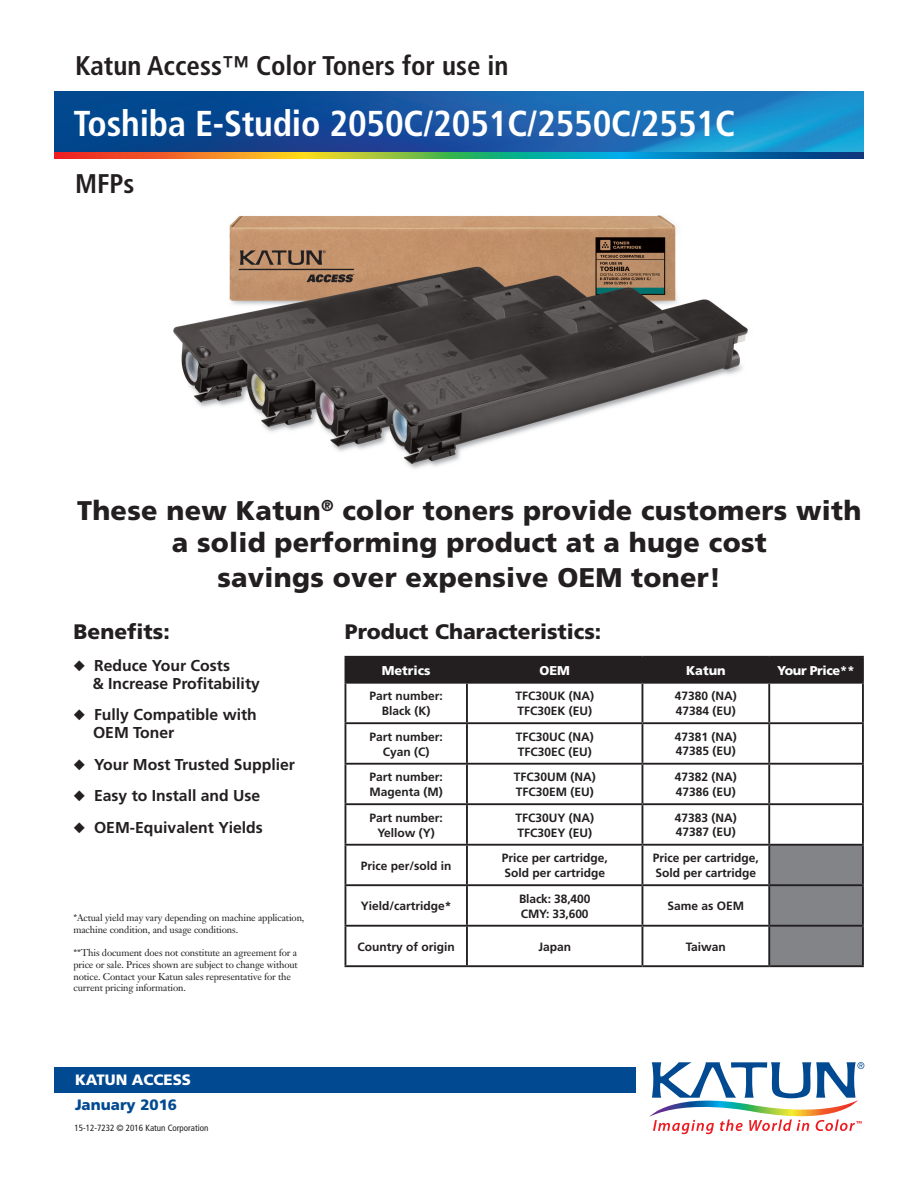
<style>
.page{position:relative;width:918px;height:1188px;background:#fff}
.page>*{position:absolute;margin:0;border:0;box-sizing:border-box;transform-origin:0 0}
.t1{font:700 condensed 36px "Frutiger";letter-spacing:-.005em;color:#fff}
.t2{font:900 27px/33.3px "Frutiger";letter-spacing:.01em;color:#231f20;text-align:center}
.t3{font:700 condensed 27px "Frutiger";color:#231f20}
.t4{font:900 21px "Frutiger";color:#231f20}
.t5{font:700 15.75px/18px "Frutiger";color:#231f20}
.t6{font:900 15px "Frutiger";color:#fff}
.t7{font:900 15px "Frutiger";color:#014990}
.t8{font:900 12.75px "Frutiger";color:#fff}
.t9{font:900 12.75px "Frutiger";letter-spacing:-.03em;color:#fff}
.t10{font:700 12px/15px "Frutiger";color:#231f20;text-align:center}
.t11{font:9.75px/11.7px "Janson Text";letter-spacing:-.015em;color:#231f20}
.t12{font:condensed 9px "Frutiger";color:#231f20}
</style>
<div class="page">
<div style="left:54px;top:1067px;width:582px;height:25px;background:#014990"></div>
<img style="left:54px;top:152px;width:810px;height:6px">
<img style="left:54px;top:91px;width:810px;height:61px">
<svg style="left:649px;top:1062px;width:215px;height:72px"></svg>
<div style="left:770px;top:846px;width:92px;height:119px;background:#828487"></div>
<hr style="left:345px;top:656px;width:122px;height:2px;background:#231f20">
<hr style="left:467px;top:656px;width:175px;height:2px;background:#231f20">
<hr style="left:642px;top:656px;width:127px;height:2px;background:#231f20">
<div style="left:345px;top:657px;width:517px;height:25px;background:#231f20"></div>
<hr style="left:769px;top:656px;width:95px;height:2px;background:#231f20">
<hr style="left:768px;top:658px;width:2px;height:24px;background:#231f20">
<hr style="left:862px;top:658px;width:2px;height:24px;background:#231f20">
<hr style="left:345px;top:682px;width:122px;height:2px;background:#231f20">
<hr style="left:345px;top:684px;width:1px;height:38px;background:#231f20">
<hr style="left:467px;top:682px;width:175px;height:2px;background:#231f20">
<hr style="left:466px;top:684px;width:2px;height:38px;background:#231f20">
<hr style="left:642px;top:682px;width:127px;height:2px;background:#231f20">
<hr style="left:642px;top:684px;width:1px;height:38px;background:#231f20">
<hr style="left:769px;top:682px;width:95px;height:2px;background:#231f20">
<hr style="left:768px;top:684px;width:2px;height:38px;background:#231f20">
<hr style="left:862px;top:684px;width:2px;height:38px;background:#231f20">
<hr style="left:345px;top:722px;width:122px;height:2px;background:#231f20">
<hr style="left:345px;top:724px;width:1px;height:39px;background:#231f20">
<hr style="left:467px;top:722px;width:175px;height:2px;background:#231f20">
<hr style="left:466px;top:724px;width:2px;height:39px;background:#231f20">
<hr style="left:642px;top:722px;width:127px;height:2px;background:#231f20">
<hr style="left:642px;top:724px;width:1px;height:39px;background:#231f20">
<hr style="left:769px;top:722px;width:95px;height:2px;background:#231f20">
<hr style="left:768px;top:724px;width:2px;height:39px;background:#231f20">
<hr style="left:862px;top:724px;width:2px;height:39px;background:#231f20">
<hr style="left:345px;top:763px;width:122px;height:2px;background:#231f20">
<hr style="left:345px;top:765px;width:1px;height:38px;background:#231f20">
<hr style="left:467px;top:763px;width:175px;height:2px;background:#231f20">
<hr style="left:466px;top:765px;width:2px;height:38px;background:#231f20">
<hr style="left:642px;top:763px;width:127px;height:2px;background:#231f20">
<hr style="left:642px;top:765px;width:1px;height:38px;background:#231f20">
<hr style="left:769px;top:763px;width:95px;height:2px;background:#231f20">
<hr style="left:768px;top:765px;width:2px;height:38px;background:#231f20">
<hr style="left:862px;top:765px;width:2px;height:38px;background:#231f20">
<hr style="left:345px;top:803px;width:122px;height:2px;background:#231f20">
<hr style="left:345px;top:805px;width:1px;height:39px;background:#231f20">
<hr style="left:467px;top:803px;width:175px;height:2px;background:#231f20">
<hr style="left:466px;top:805px;width:2px;height:39px;background:#231f20">
<hr style="left:642px;top:803px;width:127px;height:2px;background:#231f20">
<hr style="left:642px;top:805px;width:1px;height:39px;background:#231f20">
<hr style="left:769px;top:803px;width:95px;height:2px;background:#231f20">
<hr style="left:768px;top:805px;width:2px;height:39px;background:#231f20">
<hr style="left:862px;top:805px;width:2px;height:39px;background:#231f20">
<hr style="left:345px;top:844px;width:122px;height:2px;background:#231f20">
<hr style="left:345px;top:846px;width:1px;height:38px;background:#231f20">
<hr style="left:467px;top:844px;width:175px;height:2px;background:#231f20">
<hr style="left:466px;top:846px;width:2px;height:38px;background:#231f20">
<hr style="left:642px;top:844px;width:127px;height:2px;background:#231f20">
<hr style="left:642px;top:846px;width:1px;height:38px;background:#231f20">
<hr style="left:769px;top:844px;width:95px;height:2px;background:#231f20">
<hr style="left:768px;top:846px;width:2px;height:38px;background:#231f20">
<hr style="left:862px;top:846px;width:2px;height:38px;background:#231f20">
<hr style="left:345px;top:884px;width:122px;height:2px;background:#231f20">
<hr style="left:345px;top:886px;width:1px;height:39px;background:#231f20">
<hr style="left:467px;top:884px;width:175px;height:2px;background:#231f20">
<hr style="left:466px;top:886px;width:2px;height:39px;background:#231f20">
<hr style="left:642px;top:884px;width:127px;height:2px;background:#231f20">
<hr style="left:642px;top:886px;width:1px;height:39px;background:#231f20">
<hr style="left:769px;top:884px;width:95px;height:2px;background:#231f20">
<hr style="left:768px;top:886px;width:2px;height:39px;background:#231f20">
<hr style="left:862px;top:886px;width:2px;height:39px;background:#231f20">
<hr style="left:345px;top:925px;width:122px;height:2px;background:#231f20">
<hr style="left:345px;top:927px;width:1px;height:38px;background:#231f20">
<hr style="left:467px;top:925px;width:175px;height:2px;background:#231f20">
<hr style="left:466px;top:927px;width:2px;height:38px;background:#231f20">
<hr style="left:642px;top:925px;width:127px;height:2px;background:#231f20">
<hr style="left:642px;top:927px;width:1px;height:38px;background:#231f20">
<hr style="left:769px;top:925px;width:95px;height:2px;background:#231f20">
<hr style="left:768px;top:927px;width:2px;height:38px;background:#231f20">
<hr style="left:862px;top:927px;width:2px;height:38px;background:#231f20">
<hr style="left:345px;top:965px;width:122px;height:2px;background:#231f20">
<hr style="left:467px;top:965px;width:175px;height:2px;background:#231f20">
<hr style="left:642px;top:965px;width:127px;height:2px;background:#231f20">
<hr style="left:769px;top:965px;width:95px;height:2px;background:#231f20">
<img style="left:173px;top:215px;width:575px;height:254px">
<p class="t3" style="left:75px;top:49px;width:435px">Katun Access™ Color Toners for use in</p>
<p class="t1" style="left:74px;top:102px;width:663px">Toshiba E-Studio 2050C/2051C/2550C/2551C</p>
<p class="t3" style="left:75px;top:167px;width:61px">MFPs</p>
<p class="t2" style="left:77px;top:494px;width:786px">These new Katun<sup>®</sup> color toners provide customers with a solid performing product at a huge cost<br>savings over expensive OEM toner!</p>
<p class="t4" style="left:74px;top:619px;width:98px">Benefits:</p>
<p class="t5" style="left:92px;top:656px;width:169px;text-indent:-19px">◆ Reduce Your Costs<br>&amp; Increase Profitability</p>
<p class="t5" style="left:93px;top:706px;width:165px;text-indent:-20px">◆ Fully Compatible with<br>OEM Toner</p>
<p class="t5" style="left:74px;top:755px;width:223px">◆ Your Most Trusted Supplier</p>
<p class="t5" style="left:74px;top:787px;width:188px">◆ Easy to Install and Use</p>
<p class="t5" style="left:74px;top:818px;width:191px">◆ OEM-Equivalent Yields</p>
<p class="t11" style="left:74px;top:912px;width:232px">*Actual yield may vary depending on machine application, machine condition, and usage conditions.</p>
<p class="t11" style="left:74px;top:947px;width:226px">**This document does not constitute an agreement for a price or sale. Prices shown are subject to change without notice. Contact your Katun sales representative for the current pricing information.</p>
<p class="t6" style="left:75px;top:1071px;width:118px">KATUN ACCESS</p>
<p class="t7" style="left:75px;top:1095px;width:104px">January 2016</p>
<p class="t12" style="left:75px;top:1122px;width:135px">15-12-7232 © 2016 Katun Corporation</p>
<p class="t4" style="left:345px;top:619px;width:258px">Product Characteristics:</p>
<p class="t8" style="left:382px;top:663px;width:50px">Metrics</p>
<p class="t8" style="left:539px;top:663px;width:32px">OEM</p>
<p class="t8" style="left:686px;top:663px;width:41px">Katun</p>
<p class="t9" style="left:777px;top:663px;width:79px">Your Price**</p>
<p class="t10" style="left:370px;top:688px;width:75px">Part number:<br>Black (K)</p>
<p class="t10" style="left:515px;top:688px;width:80px">TFC30UK (NA)</p>
<p class="t10" style="left:675px;top:689px;width:64px">47380 (NA)</p>
<p class="t10" style="left:676px;top:703px;width:62px">47384 (EU)</p>
<p class="t10" style="left:517px;top:703px;width:76px">TFC30EK (EU)</p>
<p class="t10" style="left:370px;top:729px;width:75px">Part number:<br>Cyan (C)</p>
<p class="t10" style="left:516px;top:729px;width:79px">TFC30UC (NA)</p>
<p class="t10" style="left:518px;top:744px;width:76px">TFC30EC (EU)</p>
<p class="t10" style="left:370px;top:769px;width:75px;text-align:left">Part number:<br>Magenta (M)</p>
<p class="t10" style="left:514px;top:769px;width:83px">TFC30UM (NA)</p>
<p class="t10" style="left:516px;top:784px;width:80px">TFC30EM (EU)</p>
<p class="t10" style="left:370px;top:810px;width:75px">Part number:<br>Yellow (Y)</p>
<p class="t10" style="left:515px;top:810px;width:80px">TFC30UY (NA)</p>
<p class="t10" style="left:517px;top:825px;width:76px">TFC30EY (EU)</p>
<p class="t10" style="left:361px;top:858px;width:92px">Price per/sold in</p>
<p class="t10" style="left:361px;top:898px;width:92px">Yield/cartridge*</p>
<p class="t10" style="left:502px;top:850px;width:108px">Price per cartridge,</p>
<p class="t10" style="left:504px;top:865px;width:102px">Sold per cartridge</p>
<p class="t10" style="left:519px;top:891px;width:73px">Black: 38,400</p>
<p class="t10" style="left:521px;top:906px;width:69px">CMY: 33,600</p>
<p class="t10" style="left:675px;top:729px;width:64px">47381 (NA)</p>
<p class="t10" style="left:676px;top:744px;width:62px">47385 (EU)</p>
<p class="t10" style="left:675px;top:770px;width:64px">47382 (NA)</p>
<p class="t10" style="left:676px;top:784px;width:62px">47386 (EU)</p>
<p class="t10" style="left:675px;top:810px;width:64px">47383 (NA)</p>
<p class="t10" style="left:676px;top:825px;width:62px">47387 (EU)</p>
<p class="t10" style="left:653px;top:850px;width:108px">Price per cartridge,</p>
<p class="t10" style="left:656px;top:865px;width:102px">Sold per cartridge</p>
<p class="t10" style="left:668px;top:898px;width:78px">Same as OEM</p>
<p class="t10" style="left:358px;top:939px;width:99px">Country of origin</p>
<p class="t10" style="left:538px;top:939px;width:34px">Japan</p>
<p class="t10" style="left:686px;top:939px;width:42px">Taiwan</p>
</div>
